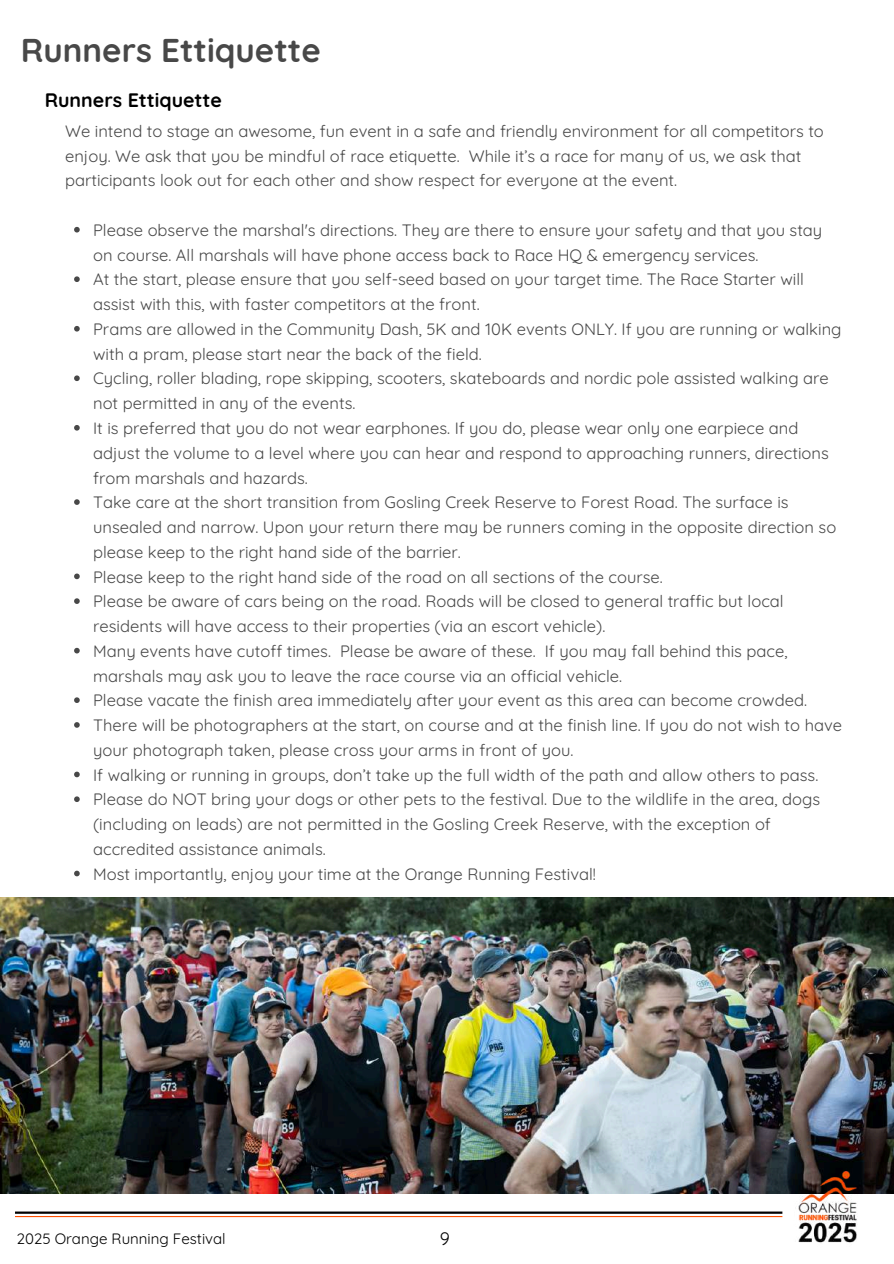
<style>
.page{position:relative;width:894px;height:1264px;background:#fff}
.page>*{position:absolute;margin:0;border:0;box-sizing:border-box;transform-origin:0 0}
.t1{font:700 33px "Quicksand";color:#484848}
.t2{font:700 19.5px "Quicksand";color:#000}
.t3{font:18px "Quicksand";color:#000}
.t4{font:16.5px/24.8px "Quicksand";color:#484848}
.t5{font:15px "Quicksand";color:#000}
</style>
<div class="page">
<hr style="left:15px;top:1211px;width:767px;height:2px;background:#000">
<hr style="left:15px;top:1215px;width:767px;height:2px;background:#ff5100">
<img style="left:0;top:897px;width:893px;height:296px">
<svg style="left:74px;top:227px;width:6px;height:5px"></svg>
<svg style="left:74px;top:276px;width:6px;height:6px"></svg>
<svg style="left:74px;top:326px;width:6px;height:5px"></svg>
<svg style="left:74px;top:375px;width:6px;height:6px"></svg>
<svg style="left:74px;top:425px;width:6px;height:5px"></svg>
<svg style="left:74px;top:499px;width:6px;height:6px"></svg>
<svg style="left:74px;top:573px;width:6px;height:6px"></svg>
<svg style="left:74px;top:598px;width:6px;height:6px"></svg>
<svg style="left:74px;top:648px;width:6px;height:5px"></svg>
<svg style="left:74px;top:697px;width:6px;height:6px"></svg>
<svg style="left:74px;top:722px;width:6px;height:5px"></svg>
<svg style="left:74px;top:771px;width:6px;height:6px"></svg>
<svg style="left:74px;top:796px;width:6px;height:6px"></svg>
<svg style="left:74px;top:870px;width:6px;height:6px"></svg>
<img style="left:782px;top:1166px;width:90px;height:77px">
<h1 class="t1" style="left:21px;top:29px;width:301px">Runners Ettiquette</h1>
<p class="t2" style="left:45px;top:87px;width:179px">Runners Ettiquette</p>
<p class="t4" style="left:65px;top:118px;width:760px">We intend to stage an awesome, fun event in a safe and friendly environment for all competitors to enjoy. We ask that you be mindful of race etiquette. While it’s a race for many of us, we ask that participants look out for each other and show respect for everyone at the event.</p>
<p class="t4" style="left:93px;top:217px;width:750px">Please observe the marshal's directions. They are there to ensure your safety and that you stay on course. All marshals will have phone access back to Race HQ &amp; emergency services.<br>At the start, please ensure that you self-seed based on your target time. The Race Starter will assist with this, with faster competitors at the front.<br>Prams are allowed in the Community Dash, 5K and 10K events ONLY. If you are running or walking with a pram, please start near the back of the field.<br>Cycling, roller blading, rope skipping, scooters, skateboards and nordic pole assisted walking are not permitted in any of the events.<br>It is preferred that you do not wear earphones. If you do, please wear only one earpiece and adjust the volume to a level where you can hear and respond to approaching runners, directions from marshals and hazards.<br>Take care at the short transition from Gosling Creek Reserve to Forest Road. The surface is unsealed and narrow. Upon your return there may be runners coming in the opposite direction so please keep to the right hand side of the barrier.<br>Please keep to the right hand side of the road on all sections of the course.<br>Please be aware of cars being on the road. Roads will be closed to general traffic but local residents will have access to their properties (via an escort vehicle).<br>Many events have cutoff times. Please be aware of these. If you may fall behind this pace, marshals may ask you to leave the race course via an official vehicle.<br>Please vacate the finish area immediately after your event as this area can become crowded.<br>There will be photographers at the start, on course and at the finish line. If you do not wish to have your photograph taken, please cross your arms in front of you.<br>If walking or running in groups, don’t take up the full width of the path and allow others to pass.<br>Please do NOT bring your dogs or other pets to the festival. Due to the wildlife in the area, dogs (including on leads) are not permitted in the Gosling Creek Reserve, with the exception of accredited assistance animals.<br>Most importantly, enjoy your time at the Orange Running Festival!</p>
<p class="t5" style="left:17px;top:1229px;width:210px">2025 Orange Running Festival</p>
<p class="t3" style="left:440px;top:1226px;width:12px">9</p>
</div>
